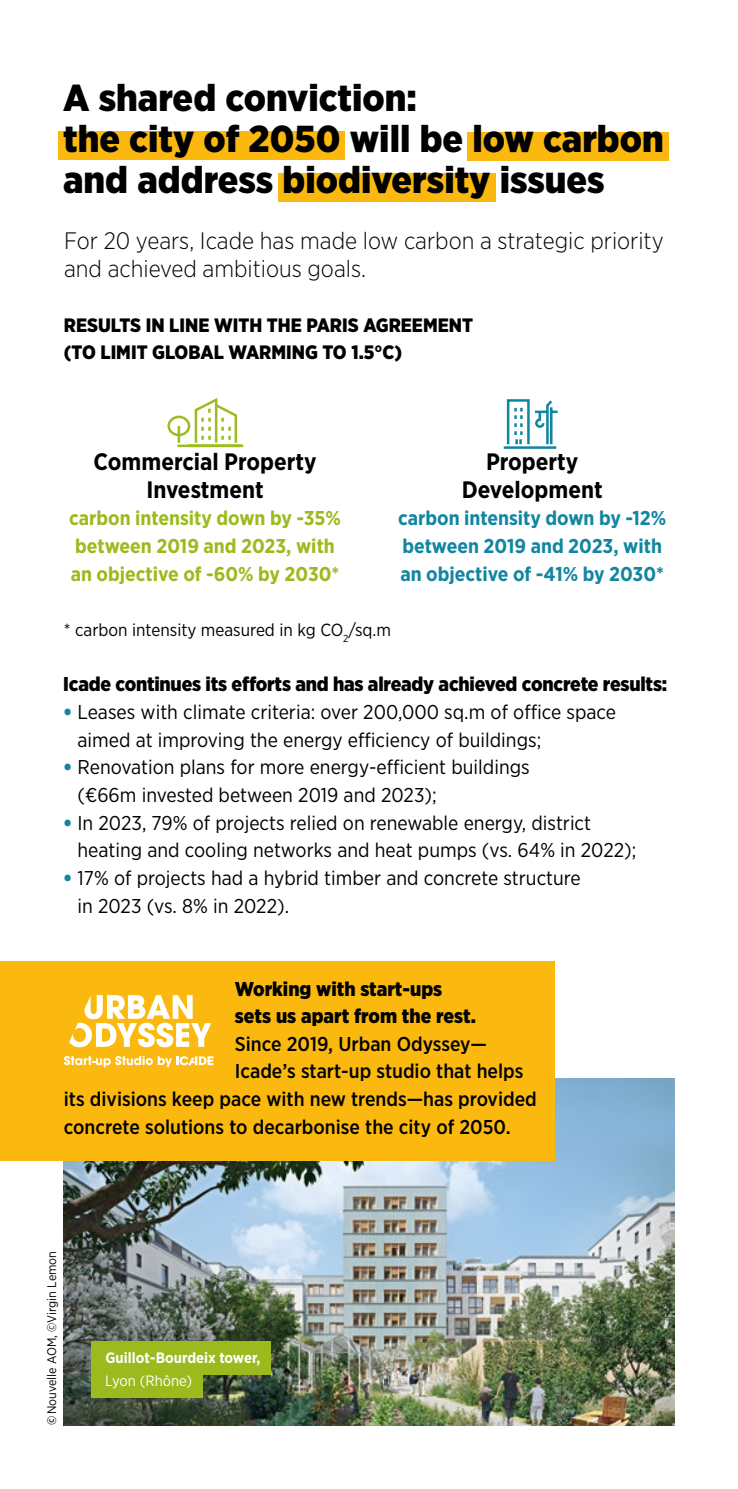
<style>
.page{position:relative;width:738px;height:1489px;background:#fff}
.page>*{position:absolute;margin:0;border:0;box-sizing:border-box;transform-origin:0 0}
.t1{font:900 37.5px/41.2px "Gotham Narrow";color:#000}
.t2{font:300 23.75px/27.8px "Gotham Narrow";color:#000}
.t3{font:700 23.75px/27.8px "Gotham Narrow";color:#000;text-align:center}
.t4{font:20px/27.8px "Gotham Narrow";color:#000}
.t5{font:500 20px "Gotham Narrow";color:#000}
.t6{font:900 20px/27.8px "Gotham Narrow";letter-spacing:-.01em;color:#000}
.t7{font:700 20px/27.8px "Gotham Narrow";color:#9cba1e}
.t8{font:700 20px/27.8px "Gotham Narrow";color:#1285a1}
.t9{font:900 19.5px/27.8px "Gotham Narrow";color:#000}
.t10{font:17.5px "Gotham Narrow";color:#000}
.t11{font:700 15px "Gotham Narrow";color:#fff}
.t12{font:15px "Gotham Narrow";color:#fff}
.t13{font:12.5px "Gotham Narrow";color:#000}
.s1{font-weight:900;color:#1285a1}
.s2{font-weight:500}
</style>
<div class="page">
<div style="left:467px;top:132px;width:201px;height:28px;background:#fbb90f"></div>
<div style="left:278px;top:173px;width:217px;height:28px;background:#fbb90f"></div>
<div style="left:58px;top:131px;width:286px;height:29px;background:#fbb90f"></div>
<img style="left:64px;top:1078px;width:609px;height:346px">
<div style="left:0;top:961px;width:554px;height:200px;background:#fbb90f"></div>
<svg style="left:69px;top:995px;width:142px;height:52px"></svg>
<div style="left:146px;top:1058px;width:7px;height:7px;background:#fff;border-radius:50%"></div>
<svg style="left:64px;top:1056px;width:87px;height:11px"></svg>
<svg style="left:158px;top:1056px;width:55px;height:11px"></svg>
<div style="left:91px;top:1363px;width:112px;height:34px;background:#9cba1e"></div>
<div style="left:91px;top:1340px;width:180px;height:34px;background:#9cba1e"></div>
<svg style="left:503px;top:399px;width:55px;height:50px"></svg>
<svg style="left:167px;top:397px;width:77px;height:51px"></svg>
<h1 class="t1" style="left:63px;top:76px;width:601px">A shared conviction:<br>the city of 2050 will be low carbon and address biodiversity issues</h1>
<p class="t2" style="left:64px;top:226px;width:600px">For 20 years, Icade has made low carbon a strategic priority and achieved ambitious goals.</p>
<p class="t9" style="left:64px;top:311px;width:410px">RESULTS IN LINE WITH THE PARIS AGREEMENT (TO LIMIT GLOBAL WARMING TO 1.5°C)</p>
<p class="t3" style="left:93px;top:447px;width:224px">Commercial Property<br>Investment</p>
<p class="t7" style="left:69px;top:504px;width:273px">carbon intensity down by -35% between 2019 and 2023, with an objective of -60% by 2030*</p>
<p class="t3" style="left:461px;top:447px;width:142px">Property<br>Development</p>
<p class="t8" style="left:398px;top:504px;width:269px">carbon intensity down by -12% between 2019 and 2023, with an objective of -41% by 2030*</p>
<p class="t10" style="left:64px;top:619px;width:328px">* carbon intensity measured in kg CO<sub>2</sub>/sq.m</p>
<p class="t6" style="left:63px;top:670px;width:605px">Icade continues its efforts and has already achieved concrete results:</p>
<p class="t4" style="left:77px;top:697px;width:539px;text-indent:-14px"><span class="s1">•</span> Leases with climate criteria: over 200,000 sq.m of office space aimed at improving the energy efficiency of buildings;</p>
<p class="t4" style="left:77px;top:753px;width:453px;text-indent:-14px"><span class="s1">•</span> Renovation plans for more energy-efficient buildings (€66m invested between 2019 and 2023);</p>
<p class="t4" style="left:77px;top:808px;width:560px;text-indent:-14px"><span class="s1">•</span> In 2023, 79% of projects relied on renewable energy, district heating and cooling networks and heat pumps (vs. 64% in 2022);</p>
<p class="t4" style="left:77px;top:863px;width:504px;text-indent:-14px"><span class="s1">•</span> 17% of projects had a hybrid timber and concrete structure in 2023 (vs. 8% in 2022).</p>
<p class="t6" style="left:235px;top:974px;width:242px">Working with start-ups sets us apart from the rest.</p>
<p class="t5" style="left:235px;top:1031px;width:253px">Since 2019, Urban Odyssey—</p>
<p class="t5" style="left:235px;top:1058px;width:290px">Icade’s start-up studio that helps</p>
<p class="t5" style="left:64px;top:1086px;width:474px">its divisions keep pace with new trends—has provided</p>
<p class="t5" style="left:64px;top:1113px;width:448px">concrete solutions to decarbonise the city of 2050.</p>
<p class="t13" style="left:44px;top:1424px;width:176px;rotate:-90deg"><span class="s2">©</span> Nouvelle AOM, ©Virgin Lemon</p>
<p class="t11" style="left:105px;top:1348px;width:156px">Guillot-Bourdeix tower,</p>
<p class="t12" style="left:105px;top:1371px;width:89px">Lyon (Rhône)</p>
</div>
